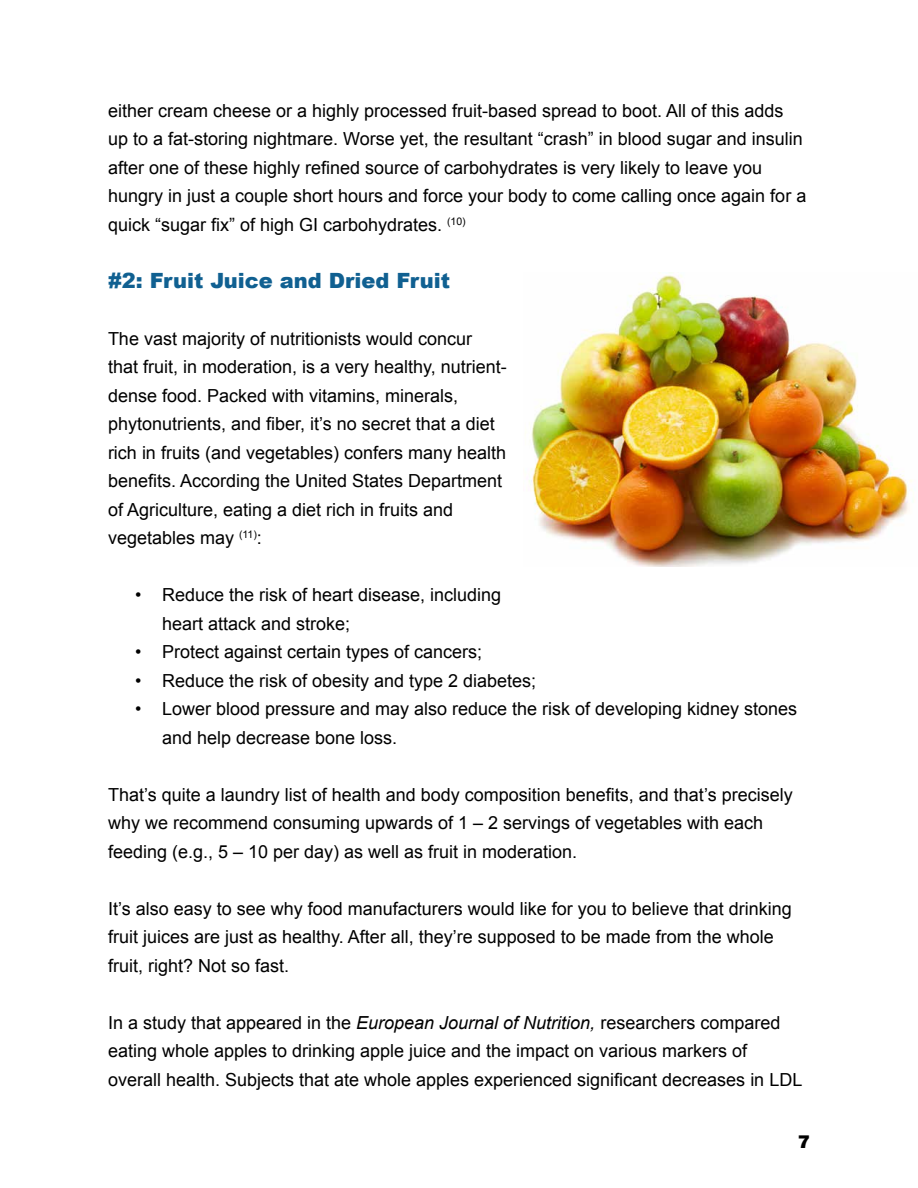
<style>
.page{position:relative;width:918px;height:1188px;background:#fff}
.page>*{position:absolute;margin:0;border:0;box-sizing:border-box;transform-origin:0 0}
.t1{font:900 21px "Arial";color:#106091}
.t2{font:18px/28.5px "Arial";color:#000}
.t3{font:900 18px "Swiss 721 BT";color:#000}
.s1{font-style:italic}
</style>
<div class="page">
<img style="left:529px;top:272px;width:383px;height:294px">
<p class="t2" style="left:108px;top:96px;width:700px">either cream cheese or a highly processed fruit-based spread to boot. All of this adds up to a fat-storing nightmare. Worse yet, the resultant “crash” in blood sugar and insulin after one of these highly refined source of carbohydrates is very likely to leave you hungry in just a couple short hours and force your body to come calling once again for a quick “sugar fix” of high GI carbohydrates. <sup>(10)</sup></p>
<p class="t1" style="left:108px;top:265px;width:344px">#2: Fruit Juice and Dried Fruit</p>
<p class="t2" style="left:108px;top:324px;width:400px">The vast majority of nutritionists would concur<br>that fruit, in moderation, is a very healthy, nutrient&shy;dense food. Packed with vitamins, minerals, phytonutrients, and fiber, it’s no secret that a diet rich in fruits (and vegetables) confers many health benefits. According the United States Department of Agriculture, eating a diet rich in fruits and vegetables may <sup>(11)</sup>:</p>
<p class="t2" style="left:162px;top:581px;width:341px;text-indent:-27px">• Reduce the risk of heart disease, including heart attack and stroke;</p>
<p class="t2" style="left:135px;top:638px;width:349px">• Protect against certain types of cancers;</p>
<p class="t2" style="left:135px;top:666px;width:403px">• Reduce the risk of obesity and type 2 diabetes;</p>
<p class="t2" style="left:162px;top:695px;width:637px;text-indent:-27px">• Lower blood pressure and may also reduce the risk of developing kidney stones and help decrease bone loss.</p>
<p class="t2" style="left:108px;top:780px;width:686px">That’s quite a laundry list of health and body composition benefits, and that’s precisely why we recommend consuming upwards of 1 – 2 servings of vegetables with each feeding (e.g., 5 – 10 per day) as well as fruit in moderation.</p>
<p class="t2" style="left:108px;top:894px;width:685px">It’s also easy to see why food manufacturers would like for you to believe that drinking fruit juices are just as healthy. After all, they’re supposed to be made from the whole fruit, right? Not so fast.</p>
<p class="t2" style="left:108px;top:1008px;width:696px">In a study that appeared in the <span class="s1">European Journal of Nutrition,</span> researchers compared eating whole apples to drinking apple juice and the impact on various markers of overall health. Subjects that ate whole apples experienced significant decreases in LDL</p>
<p class="t3" style="left:798px;top:1131px;width:13px">7</p>
</div>
